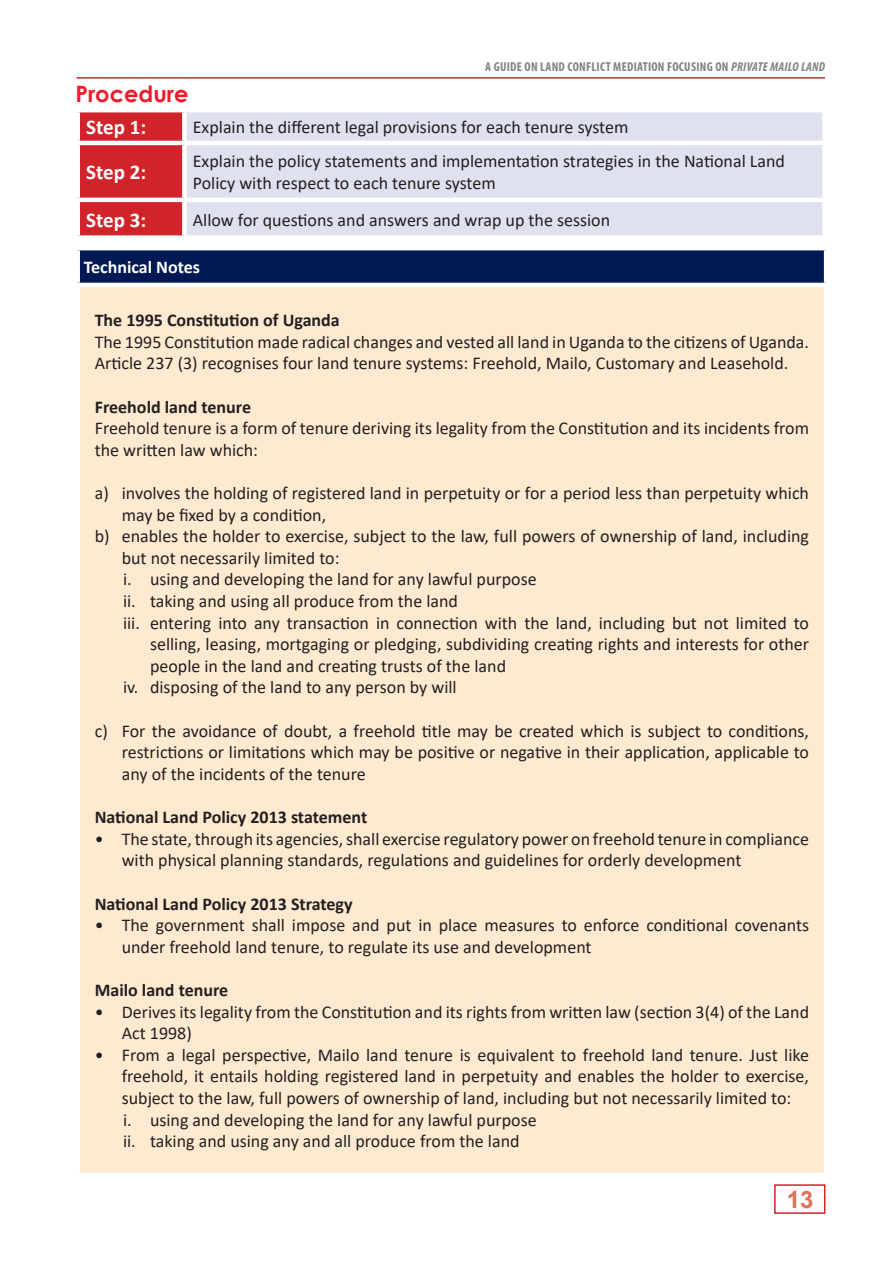
<style>
.page{position:relative;width:893px;height:1263px;background:#fff}
.page>*{position:absolute;margin:0;border:0;box-sizing:border-box;transform-origin:0 0}
.t1{font:700 24px "Arial";color:#de7157}
.t2{font:700 22.5px "Century Gothic";color:#ee1b2c}
.t3{font:700 21px "Calibri";color:#fff}
.t4{font:18px/21.6px "Calibri";color:#231f20}
.t5{font:700 18px "Calibri";color:#231f20}
.t6{font:700 18px "Calibri";color:#fff}
.t7{font:700 condensed 12.9px "Myriad Pro";letter-spacing:.02em;color:#808285}
.s1{font-style:italic}
</style>
<div class="page">
<div style="left:774px;top:1184px;width:51px;height:30px;border:2px solid #d1232a"></div>
<hr style="left:77px;top:77px;width:748px;height:2px;background:#d1232a">
<div style="left:80px;top:112px;width:102px;height:123px;background:#d1232a"></div>
<div style="left:187px;top:112px;width:635px;height:123px;background:#e0e1ee"></div>
<hr style="left:184px;top:141px;width:643px;height:4px;background:#fff">
<hr style="left:184px;top:198px;width:643px;height:4px;background:#fff">
<hr style="left:75px;top:141px;width:109px;height:4px;background:#fff">
<hr style="left:75px;top:198px;width:109px;height:4px;background:#fff">
<div style="left:78px;top:248px;width:748px;height:37px;background:#001954"></div>
<div style="left:78px;top:285px;width:748px;height:890px;background:#feead0"></div>
<div style="left:75px;top:287px;width:5px;height:886px;background:#fff"></div>
<hr style="left:824px;top:287px;width:4px;height:886px;background:#fff">
<hr style="left:75px;top:246px;width:753px;height:4px;background:#fff">
<div style="left:75px;top:250px;width:5px;height:33px;background:#fff"></div>
<hr style="left:824px;top:250px;width:4px;height:33px;background:#fff">
<hr style="left:75px;top:283px;width:753px;height:4px;background:#fff">
<hr style="left:75px;top:1173px;width:753px;height:4px;background:#fff">
<p class="t7" style="left:485px;top:59px;width:341px">A GUIDE ON LAND CONFLICT MEDIATION FOCUSING ON <span class="s1">PRIVATE MAILO LAND</span></p>
<p class="t2" style="left:75px;top:77px;width:114px">Procedure</p>
<p class="t3" style="left:86px;top:113px;width:61px">Step 1:</p>
<p class="t4" style="left:193px;top:116px;width:437px">Explain the different legal provisions for each tenure system</p>
<p class="t3" style="left:86px;top:157px;width:61px">Step 2:</p>
<p class="t4" style="left:193px;top:149px;width:594px;line-height:22.5px">Explain the policy statements and implementation strategies in the National Land<br>Policy with respect to each tenure system</p>
<p class="t3" style="left:86px;top:205px;width:61px">Step 3:</p>
<p class="t4" style="left:193px;top:208px;width:419px">Allow for questions and answers and wrap up the session</p>
<p class="t6" style="left:84px;top:255px;width:118px">Technical Notes</p>
<p class="t5" style="left:95px;top:307px;width:247px">The 1995 Constitution of Uganda</p>
<p class="t4" style="left:95px;top:331px;width:716px">The 1995 Constitution made radical changes and vested all land in Uganda to the citizens of Uganda.<br>Article 237 (3) recognises four land tenure systems: Freehold, Mailo, Customary and Leasehold.</p>
<p class="t5" style="left:95px;top:394px;width:158px">Freehold land tenure</p>
<p class="t4" style="left:95px;top:417px;width:716px">Freehold tenure is a form of tenure deriving its legality from the Constitution and its incidents from the written law which:</p>
<p class="t4" style="left:95px;top:482px;width:716px">a) involves the holding of registered land in perpetuity or for a period less than perpetuity which</p>
<p class="t4" style="left:122px;top:503px;width:206px">may be fixed by a condition,</p>
<p class="t4" style="left:95px;top:525px;width:716px">b) enables the holder to exercise, subject to the law, full powers of ownership of land, including</p>
<p class="t4" style="left:122px;top:547px;width:219px">but not necessarily limited to:</p>
<p class="t4" style="left:123px;top:568px;width:415px">i. using and developing the land for any lawful purpose</p>
<p class="t4" style="left:123px;top:590px;width:336px">ii. taking and using all produce from the land</p>
<p class="t4" style="left:123px;top:611px;width:688px">iii. entering into any transaction in connection with the land, including but not limited to</p>
<p class="t4" style="left:150px;top:633px;width:661px">selling, leasing, mortgaging or pledging, subdividing creating rights and interests for other</p>
<p class="t4" style="left:150px;top:655px;width:358px">people in the land and creating trusts of the land</p>
<p class="t4" style="left:123px;top:676px;width:335px">iv. disposing of the land to any person by will</p>
<p class="t4" style="left:122px;top:719px;width:689px;text-align:justify;text-indent:-27px">c) For the avoidance of doubt, a freehold title may be created which is subject to conditions, restrictions or limitations which may be positive or negative in their application, applicable to any of the incidents of the tenure</p>
<p class="t5" style="left:95px;top:804px;width:274px">National Land Policy 2013 statement</p>
<p class="t4" style="left:122px;top:827px;width:689px;text-indent:-27px">• The state, through its agencies, shall exercise regulatory power on freehold tenure in compliance with physical planning standards, regulations and guidelines for orderly development</p>
<p class="t5" style="left:95px;top:891px;width:259px">National Land Policy 2013 Strategy</p>
<p class="t4" style="left:122px;top:914px;width:689px;text-indent:-27px">• The government shall impose and put in place measures to enforce conditional covenants under freehold land tenure, to regulate its use and development</p>
<p class="t5" style="left:95px;top:977px;width:135px">Mailo land tenure</p>
<p class="t4" style="left:122px;top:1000px;width:689px;text-indent:-27px">• Derives its legality from the Constitution and its rights from written law (section 3(4) of the Land<br>Act 1998)</p>
<p class="t4" style="left:122px;top:1043px;width:689px;text-indent:-27px">• From a legal perspective, Mailo land tenure is equivalent to freehold land tenure. Just like freehold, it entails holding registered land in perpetuity and enables the holder to exercise, subject to the law, full powers of ownership of land, including but not necessarily limited to:<br>i. using and developing the land for any lawful purpose<br>ii. taking and using any and all produce from the land</p>
<h1 class="t1" style="left:787px;top:1182px;width:28px">13</h1>
</div>
